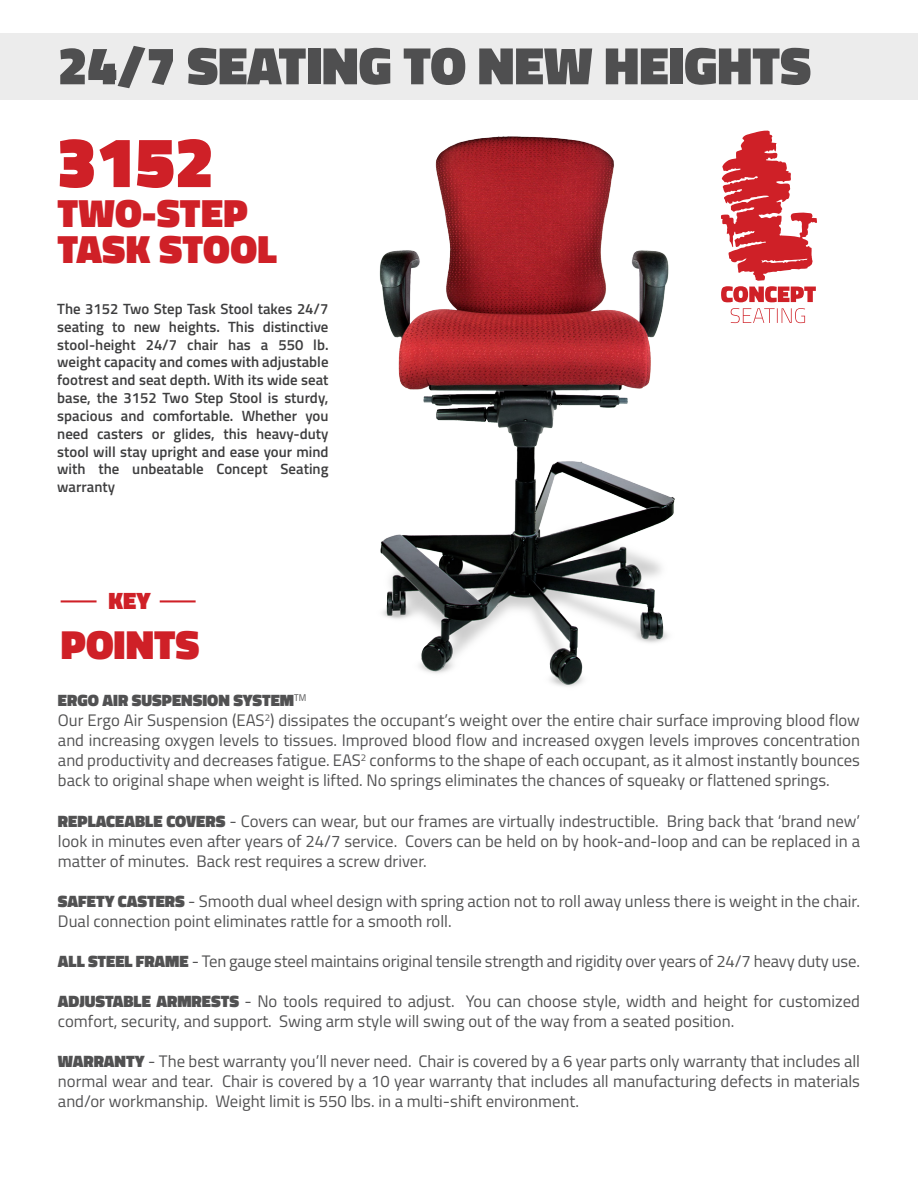
<style>
.page{position:relative;width:918px;height:1188px;background:#fff}
.page>*{position:absolute;margin:0;border:0;box-sizing:border-box;transform-origin:0 0}
.t1{font:900 71.2px "Titillium";color:#cf2027}
.t2{font:900 53.4px "Titillium";color:#3e3e3f}
.t3{font:900 41.2px "Titillium";color:#cf2027}
.t4{font:900 40px/36px "Titillium";letter-spacing:.01em;color:#cf2027}
.t5{font:900 24px "Titillium";color:#cf2027}
.t6{font:16.8px/20px "Titillium";color:#3e3e3f;text-align:justify}
.t7{font:16.6px/20px "Titillium";color:#3e3e3f}
.t8{font:600 14.8px/17.8px "Titillium";color:#3e3e3f;text-align:justify}
.s1{font-weight:900}
</style>
<div class="page">
<img style="left:379px;top:136px;width:296px;height:551px">
<div style="left:0;top:33px;width:918px;height:67px;background:#ececec"></div>
<svg style="left:721px;top:131px;width:96px;height:192px"></svg>
<hr style="left:61px;top:600px;width:36px;height:2px;background:#cf2027">
<hr style="left:160px;top:600px;width:36px;height:2px;background:#cf2027">
<h2 class="t2" style="left:58px;top:27px;width:755px">24/7 SEATING TO NEW HEIGHTS</h2>
<h1 class="t1" style="left:57px;top:110px;width:158px">3152</h1>
<h3 class="t4" style="left:57px;top:195px;width:221px">TWO-STEP<br>TASK STOOL</h3>
<p class="t8" style="left:57px;top:299px;width:273px">The 3152 Two Step Task Stool takes 24/7 seating to new heights. This distinctive stool-height 24/7 chair has a 550 lb. weight capacity and comes with adjustable footrest and seat depth. With its wide seat base, the 3152 Two Step Stool is sturdy, spacious and comfortable. Whether you need casters or glides, this heavy-duty stool will stay upright and ease your mind with the unbeatable Concept Seating warranty</p>
<h3 class="t5" style="left:109px;top:583px;width:43px">KEY</h3>
<h3 class="t3" style="left:61px;top:614px;width:140px">POINTS</h3>
<p class="t7" style="left:58px;top:690px;width:804px"><span class="s1">ERGO AIR SUSPENSION SYSTEM</span><sup>TM<br></sup>Our Ergo Air Suspension (EAS<sup>2</sup>) dissipates the occupant’s weight over the entire chair surface improving blood flow and increasing oxygen levels to tissues. Improved blood flow and increased oxygen levels improves concentration and productivity and decreases fatigue. EAS<sup>2</sup> conforms to the shape of each occupant, as it almost instantly bounces back to original shape when weight is lifted. No springs eliminates the chances of squeaky or flattened springs.</p>
<p class="t6" style="left:58px;top:810px;width:804px"><span class="s1">REPLACEABLE COVERS</span> - Covers can wear, but our frames are virtually indestructible. Bring back that ‘brand new’ look in minutes even after years of 24/7 service. Covers can be held on by hook-and-loop and can be replaced in a matter of minutes. Back rest requires a screw driver.</p>
<p class="t6" style="left:58px;top:890px;width:803px"><span class="s1">SAFETY CASTERS</span> - Smooth dual wheel design with spring action not to roll away unless there is weight in the chair.<br>Dual connection point eliminates rattle for a smooth roll.</p>
<p class="t7" style="left:58px;top:950px;width:804px"><span class="s1">ALL STEEL FRAME</span> - Ten gauge steel maintains original tensile strength and rigidity over years of 24/7 heavy duty use.</p>
<p class="t6" style="left:58px;top:990px;width:803px"><span class="s1">ADJUSTABLE ARMRESTS</span> - No tools required to adjust. You can choose style, width and height for customized comfort, security, and support. Swing arm style will swing out of the way from a seated position.</p>
<p class="t6" style="left:58px;top:1050px;width:804px"><span class="s1">WARRANTY</span> - The best warranty you’ll never need. Chair is covered by a 6 year parts only warranty that includes all normal wear and tear. Chair is covered by a 10 year warranty that includes all manufacturing defects in materials and/or workmanship. Weight limit is 550 lbs. in a multi-shift environment.</p>
</div>
